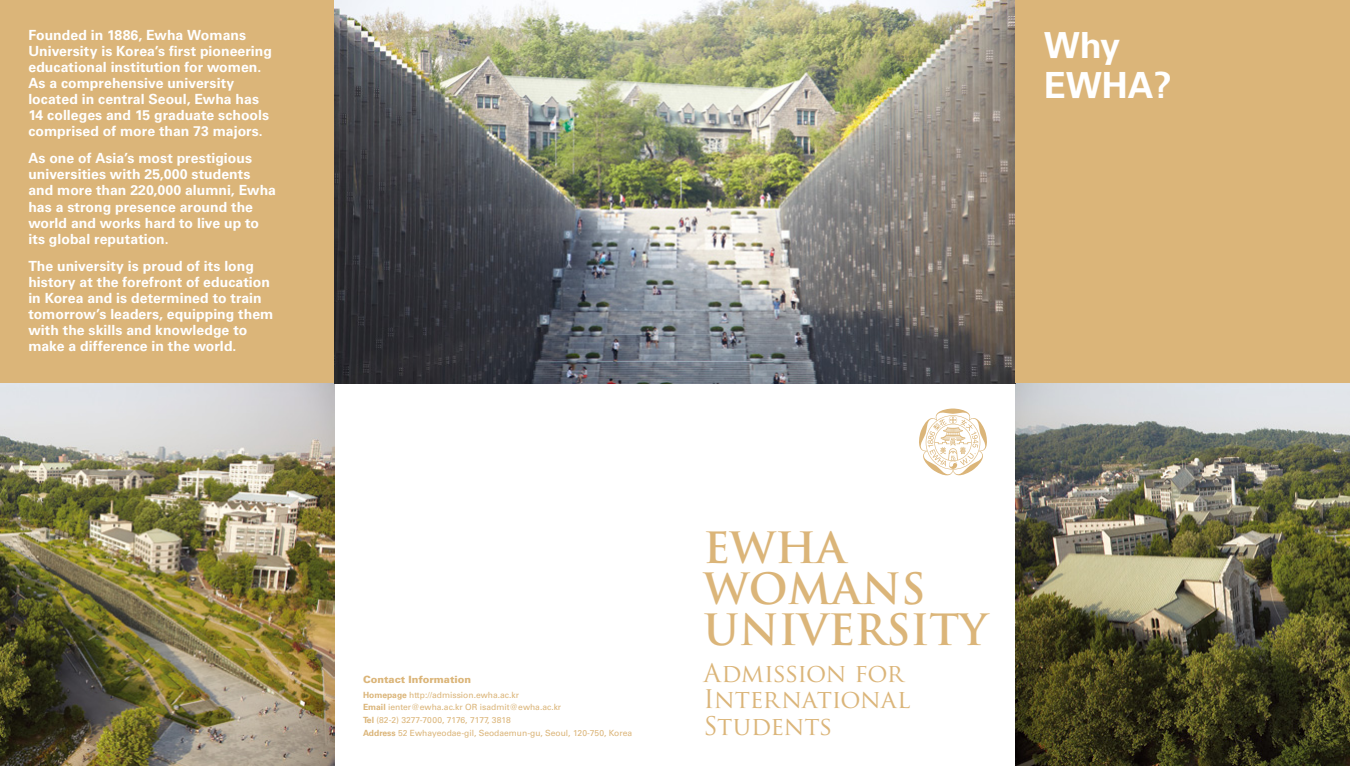
<style>
.page{position:relative;width:1350px;height:766px;background:#fff}
.page>*{position:absolute;margin:0;border:0;box-sizing:border-box;transform-origin:0 0}
.t1{font:700 42px/41px "Trajan Pro";color:#dbb579}
.t2{font:700 36px/39.3px "Univers LT Std";color:#fff}
.t3{font:25px/26px "Trajan Pro";letter-spacing:-.02em;color:#dbb579}
.t4{font:700 14px/16px "Univers LT Std";letter-spacing:.005em;color:#fff}
.t5{font:900 10px "Univers LT Std";color:#dbb579}
.t6{font:8.5px/12.8px "Univers LT Std";color:#dbb579}
.s1{font-weight:700}
</style>
<div class="page">
<img style="left:1015px;top:383px;width:334px;height:382px">
<img style="left:0;top:383px;width:334px;height:382px">
<div style="left:0;top:0;width:334px;height:383px;background:#dbb579"></div>
<img style="left:334px;top:0;width:681px;height:383px">
<div style="left:1015px;top:0;width:334px;height:383px;background:#dbb579"></div>
<svg style="left:919px;top:408px;width:68px;height:68px"></svg>
<p class="t4" style="left:28px;top:27px;width:245px">Founded in 1886, Ewha Womans University is Korea’s first pioneering educational institution for women.<br>As a comprehensive university located in central Seoul, Ewha has 14 colleges and 15 graduate schools comprised of more than 73 majors.</p>
<p class="t4" style="left:28px;top:151px;width:249px">As one of Asia’s most prestigious universities with 25,000 students and more than 220,000 alumni, Ewha has a strong presence around the world and works hard to live up to its global reputation.</p>
<p class="t4" style="left:28px;top:258px;width:247px">The university is proud of its long history at the forefront of education in Korea and is determined to train tomorrow’s leaders, equipping them with the skills and knowledge to make a difference in the world.</p>
<h2 class="t2" style="left:1043px;top:26px;width:129px">Why<br>EWHA?</h2>
<p class="t5" style="left:363px;top:673px;width:110px">Contact Information</p>
<p class="t6" style="left:363px;top:688px;width:271px"><span class="s1">Homepage</span> http://admission.ewha.ac.kr<br><span class="s1">Email</span> ienter@ewha.ac.kr OR isadmit@ewha.ac.kr<br><span class="s1">Tel</span> (82-2) 3277-7000, 7176, 7177, 3818<br><span class="s1">Address</span> 52 Ewhayeodae-gil, Seodaemun-gu, Seoul, 120-750, Korea</p>
<h1 class="t1" style="left:703px;top:527px;width:286px">EWHA<br>WOMANS<br>UNIVERSITY</h1>
<h3 class="t3" style="left:703px;top:660px;width:209px">Admission for<br>International<br>Students</h3>
</div>
